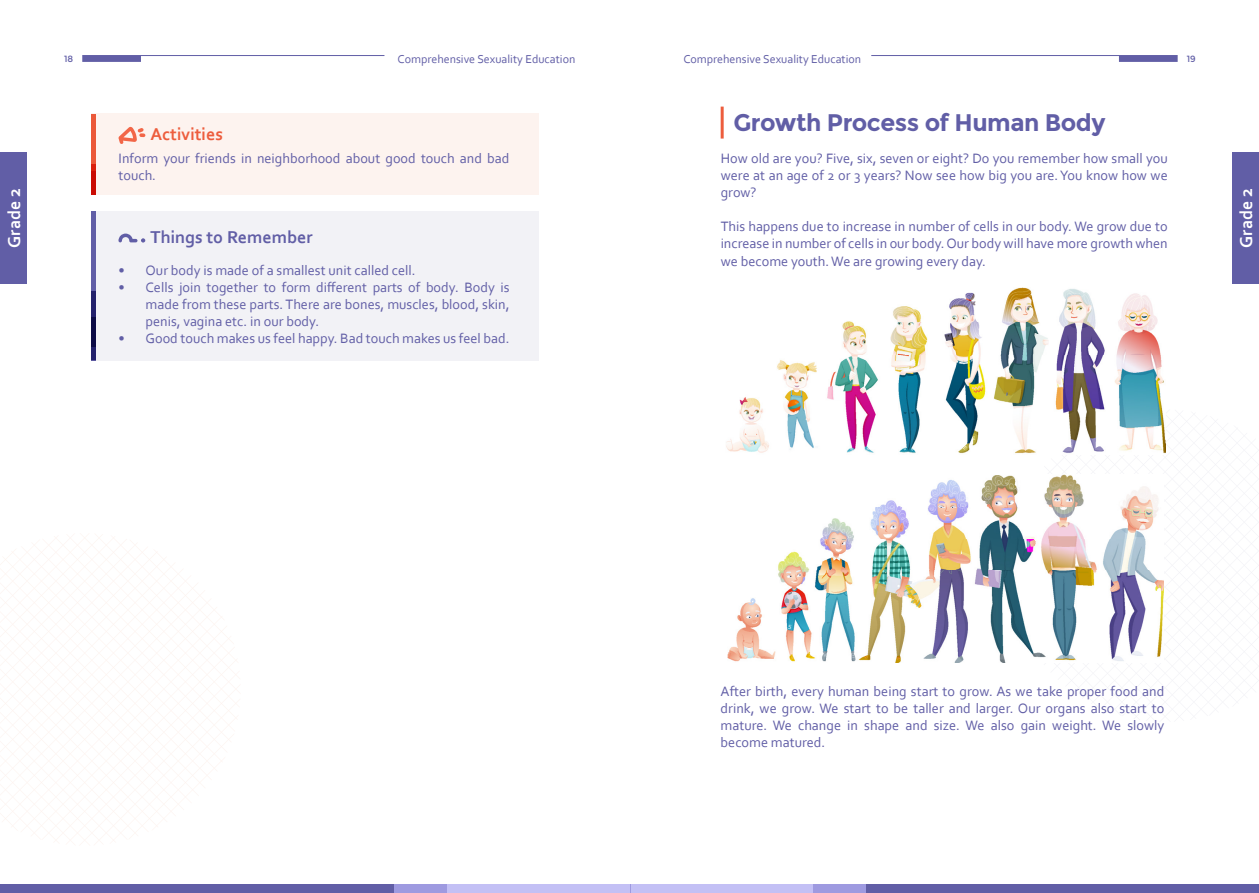
<style>
.page{position:relative;width:1259px;height:893px;background:#fff}
.page>*{position:absolute;margin:0;border:0;box-sizing:border-box;transform-origin:0 0}
.t1{font:700 24px "Montserrat";letter-spacing:-.02em;color:#615ea6}
.t2{font:700 18px "Corbel";color:#615ea6}
.t3{font:700 18px "Corbel";color:#fff}
.t4{font:700 18px "Corbel";color:#ed5d3d}
.Paragraph{font:14.25px/17.1px "Corbel";color:#615ea6;text-align:justify}
.t5{font:12px "Corbel";color:#615ea6}
.t6{font:9px "Montserrat";color:#615ea6}
</style>
<div class="page">
<hr style="left:82px;top:55px;width:302px;height:1px;background:#615ea6">
<div style="left:82px;top:56px;width:59px;height:6px;background:#615ea6"></div>
<hr style="left:871px;top:55px;width:306px;height:1px;background:#615ea6">
<div style="left:1119px;top:56px;width:58px;height:6px;background:#615ea6"></div>
<div style="left:0;top:884px;width:629px;height:9px;background:#615ea6"></div>
<div style="left:631px;top:884px;width:628px;height:9px;background:#615ea6"></div>
<div style="left:394px;top:884px;width:236px;height:9px;background:#9e9ae0"></div>
<div style="left:630px;top:884px;width:236px;height:9px;background:#9e9ae0"></div>
<div style="left:448px;top:884px;width:182px;height:9px;background:#c3c0f5"></div>
<div style="left:630px;top:884px;width:182px;height:9px;background:#c3c0f5"></div>
<svg style="left:0;top:535px;width:237px;height:309px"></svg>
<div style="left:91px;top:114px;width:447px;height:81px;background:#fdf3ef"></div>
<div style="left:91px;top:114px;width:5px;height:81px;background:#ed5d3d"></div>
<div style="left:91px;top:164px;width:5px;height:31px;background:#da200d"></div>
<div style="left:91px;top:171px;width:5px;height:24px;background:#ca0b03"></div>
<svg style="left:118px;top:127px;width:27px;height:17px"></svg>
<div style="left:91px;top:211px;width:447px;height:149px;background:#f2f2f6"></div>
<div style="left:91px;top:211px;width:5px;height:149px;background:#615ea6"></div>
<div style="left:91px;top:291px;width:5px;height:56px;background:#24226c"></div>
<svg style="left:91px;top:317px;width:5px;height:43px"></svg>
<svg style="left:118px;top:234px;width:27px;height:9px"></svg>
<div style="left:1232px;top:152px;width:27px;height:132px;background:#615ea6"></div>
<div style="left:0;top:152px;width:27px;height:132px;background:#615ea6"></div>
<hr style="left:720px;top:107px;width:3px;height:32px;background:#ed5d3d">
<img style="left:726px;top:388px;width:439px;height:66px">
<img style="left:777px;top:355px;width:387px;height:33px">
<img style="left:842px;top:321px;width:319px;height:34px">
<img style="left:893px;top:287px;width:265px;height:34px">
<img style="left:728px;top:569px;width:435px;height:94px">
<img style="left:778px;top:538px;width:370px;height:31px">
<img style="left:822px;top:507px;width:336px;height:31px">
<img style="left:880px;top:474px;width:278px;height:33px">
<p class="t6" style="left:64px;top:54px;width:11px">18</p>
<p class="t5" style="left:397px;top:52px;width:179px">Comprehensive Sexuality Education</p>
<p class="t5" style="left:683px;top:52px;width:179px">Comprehensive Sexuality Education</p>
<p class="t6" style="left:1186px;top:54px;width:10px">19</p>
<p class="t4" style="left:150px;top:123px;width:74px">Activities</p>
<p class="t1" style="left:733px;top:109px;width:374px">Growth Process of Human Body</p>
<p class="Paragraph" style="left:119px;top:149px;width:392px">Inform your friends in neighborhood about good touch and bad touch.</p>
<p class="Paragraph" style="left:720px;top:149px;width:449px">How old are you? Five, six, seven or eight? Do you remember how small you were at an age of 2 or 3 years? Now see how big you are. You know how we grow?</p>
<p class="Paragraph" style="left:720px;top:218px;width:449px">This happens due to increase in number of cells in our body. We grow due to increase in number of cells in our body. Our body will have more growth when we become youth. We are growing every day.</p>
<p class="t3" style="left:3px;top:248px;width:61px;rotate:-90deg">Grade 2</p>
<p class="t3" style="left:1235px;top:248px;width:61px;rotate:-90deg">Grade 2</p>
<p class="t2" style="left:150px;top:226px;width:164px">Things to Remember</p>
<p class="Paragraph" style="left:119px;top:261px;width:298px">• Our body is made of a smallest unit called cell.</p>
<p class="Paragraph" style="left:146px;top:278px;width:365px;text-indent:-27px">• Cells join together to form different parts of body. Body is made from these parts. There are bones, muscles, blood, skin, penis, vagina etc. in our body.</p>
<p class="Paragraph" style="left:119px;top:330px;width:392px">• Good touch makes us feel happy. Bad touch makes us feel bad.</p>
<p class="Paragraph" style="left:720px;top:682px;width:445px">After birth, every human being start to grow. As we take proper food and drink, we grow. We start to be taller and larger. Our organs also start to mature. We change in shape and size. We also gain weight. We slowly become matured.</p>
</div>
